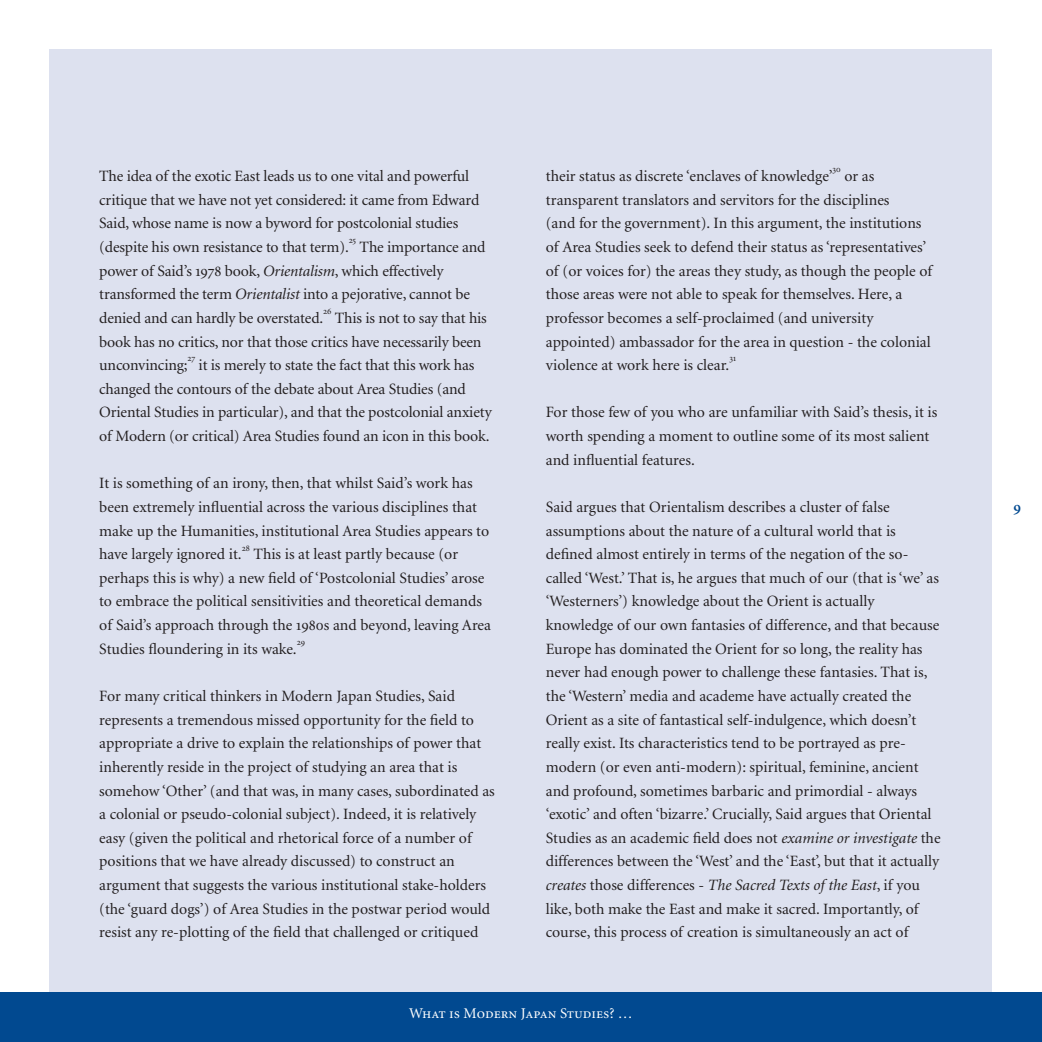
<style>
.page{position:relative;width:1042px;height:1042px;background:#fff}
.page>*{position:absolute;margin:0;border:0;box-sizing:border-box;transform-origin:0 0}
.t1{font:15.75px/23.6px "Minion";color:#231f20}
.t2{font:15.75px "Minion Semibold SC";color:#014990}
.t3{font:14.88px "Minion Regular SC";color:#fff}
.t4{font:9.1px "Minion Regular SC";letter-spacing:-.005em;color:#231f20}
.s1{font-family:"Minion Regular SC"}
.s2{font-style:italic}
</style>
<div class="page">
<div style="left:50px;top:50px;width:942px;height:992px;background:#dde1ef"></div>
<div style="left:0;top:992px;width:1042px;height:50px;background:#014990"></div>
<p class="t1" style="left:99px;top:165px;width:381px">The idea of the exotic East leads us to one vital and powerful critique that we have not yet considered: it came from Edward Said, whose name is now a byword for postcolonial studies (despite his own resistance to that term).</p>
<p class="t4" style="left:349px;top:236px;width:9px">25</p>
<p class="t1" style="left:99px;top:236px;width:388px;text-indent:260px">The importance and power of Said’s <span class="s1">1978</span> book, <span class="s2">Orientalism</span>, which effectively transformed the term <span class="s2">Orientalist</span> into a pejorative, cannot be denied and can hardly be overstated.</p>
<p class="t4" style="left:323px;top:307px;width:10px">26</p>
<p class="t1" style="left:99px;top:307px;width:389px;text-indent:236px">This is not to say that his book has no critics, nor that those critics have necessarily been unconvincing;</p>
<p class="t4" style="left:187px;top:354px;width:9px">27</p>
<p class="t1" style="left:99px;top:354px;width:394px;text-indent:99px">it is merely to state the fact that this work has changed the contours of the debate about Area Studies (and Oriental Studies in particular), and that the postcolonial anxiety of Modern (or critical) Area Studies found an icon in this book.</p>
<p class="t1" style="left:99px;top:472px;width:391px">It is something of an irony, then, that whilst Said’s work has been extremely influential across the various disciplines that make up the Humanities, institutional Area Studies appears to have largely ignored it.</p>
<p class="t4" style="left:242px;top:543px;width:10px">28</p>
<p class="t1" style="left:99px;top:543px;width:393px;text-indent:154px">This is at least partly because (or perhaps this is why) a new field of ‘Postcolonial Studies’ arose to embrace the political sensitivities and theoretical demands of Said’s approach through the <span class="s1">1980</span>s and beyond, leaving Area Studies floundering in its wake.</p>
<p class="t4" style="left:297px;top:637px;width:10px">29</p>
<p class="t1" style="left:99px;top:685px;width:397px">For many critical thinkers in Modern Japan Studies, Said represents a tremendous missed opportunity for the field to appropriate a drive to explain the relationships of power that inherently reside in the project of studying an area that is somehow ‘Other’ (and that was, in many cases, subordinated as a colonial or pseudo-colonial subject). Indeed, it is relatively easy (given the political and rhetorical force of a number of positions that we have already discussed) to construct an argument that suggests the various institutional stake-holders (the ‘guard dogs’) of Area Studies in the postwar period would resist any re-plotting of the field that challenged or critiqued</p>
<p class="t1" style="left:546px;top:165px;width:288px">their status as discrete ‘enclaves of knowledge’</p>
<p class="t4" style="left:832px;top:165px;width:10px">30</p>
<p class="t1" style="left:546px;top:165px;width:388px;text-indent:299px">or as transparent translators and servitors for the disciplines<br>(and for the government). In this argument, the institutions of Area Studies seek to defend their status as ‘representatives’ of (or voices for) the areas they study, as though the people of those areas were not able to speak for themselves. Here, a professor becomes a self-proclaimed (and university appointed) ambassador for the area in question - the colonial violence at work here is clear.</p>
<p class="t4" style="left:729px;top:354px;width:8px">31</p>
<p class="t1" style="left:546px;top:401px;width:393px">For those few of you who are unfamiliar with Said’s thesis, it is worth spending a moment to outline some of its most salient and influential features.</p>
<p class="t1" style="left:546px;top:496px;width:396px">Said argues that Orientalism describes a cluster of false assumptions about the nature of a cultural world that is defined almost entirely in terms of the negation of the so&shy;called ‘West.’ That is, he argues that much of our (that is ‘we’ as ‘Westerners’) knowledge about the Orient is actually knowledge of our own fantasies of difference, and that because Europe has dominated the Orient for so long, the reality has never had enough power to challenge these fantasies. That is, the ‘Western’ media and academe have actually created the Orient as a site of fantastical self-indulgence, which doesn’t really exist. Its characteristics tend to be portrayed as pre&shy;modern (or even anti-modern): spiritual, feminine, ancient and profound, sometimes barbaric and primordial - always ‘exotic’ and often ‘bizarre.’ Crucially, Said argues that Oriental Studies as an academic field does not <span class="s2">examine or investigate</span> the differences between the ‘West’ and the ‘East’, but that it actually <span class="s2">creates</span> those differences - <span class="s2">The Sacred Texts of the East</span>, if you like, both make the East and make it sacred. Importantly, of course, this process of creation is simultaneously an act of</p>
<p class="t3" style="left:409px;top:1006px;width:225px">What is Modern Japan Studies? …</p>
<p class="t2" style="left:1013px;top:499px;width:9px">9</p>
</div>
